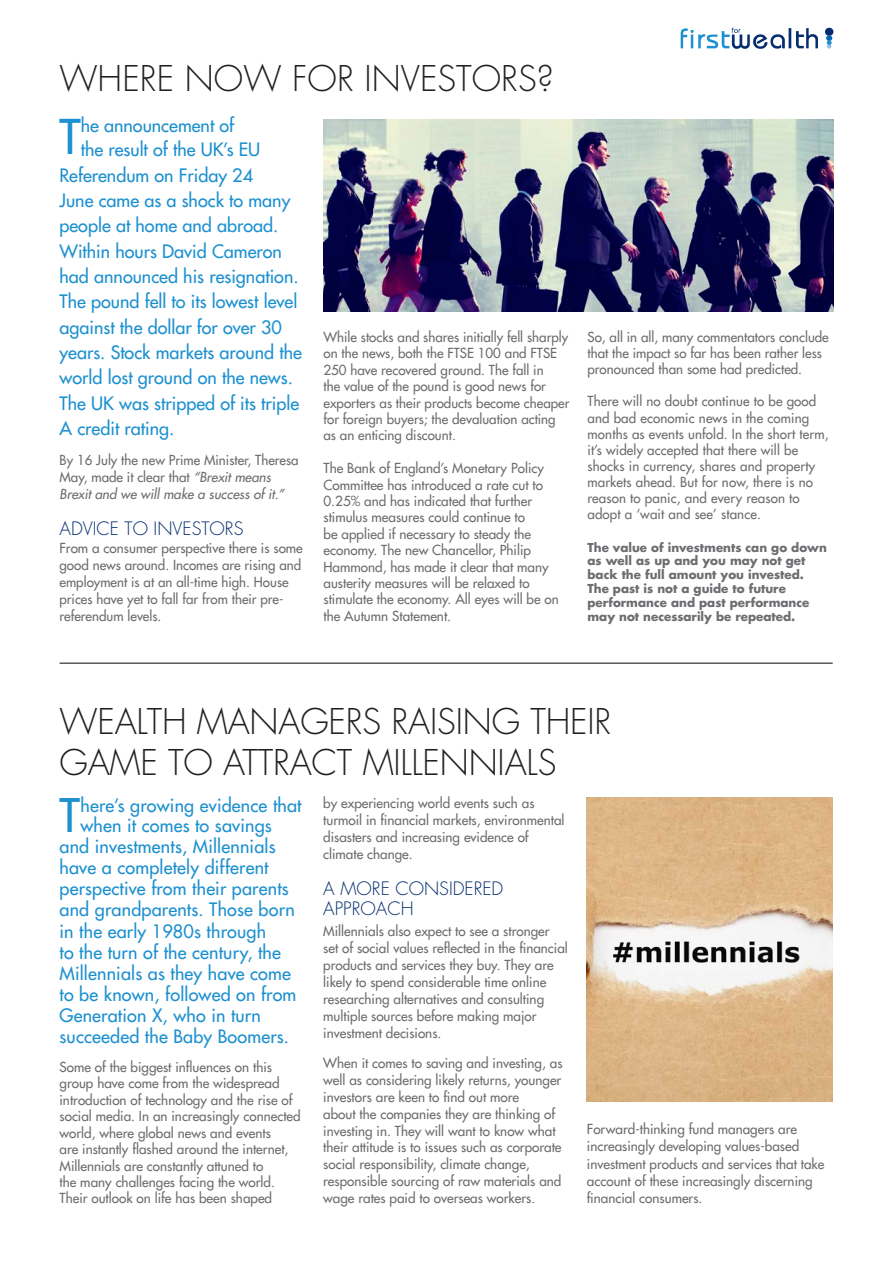
<style>
.page{position:relative;width:893px;height:1263px;background:#fff}
.page>*{position:absolute;margin:0;border:0;box-sizing:border-box;transform-origin:0 0}
.Intro_text{font:46.65px "Futura LT";color:#1d90d0}
.Intro_text-2{font:45px "Futura LT";color:#1d90d0}
.Heading_1{font:300 34.5px/41.4px "Futura LT";letter-spacing:-.005em;color:#231f20}
.Intro_text-3{font:18px "Futura LT";letter-spacing:.01em;color:#1d90d0}
.heading_2{font:300 18px/19.2px "Futura LT";color:#052d6f}
.body_text{font:300 18px "Futura LT";color:#052d6f}
.body_text-2{font:13.5px/16.4px "Futura LT";color:#6c6d70}
.body_text-3{font:700 12px/13.8px "Futura LT";color:#6c6d70}
.s1{font-style:italic}
</style>
<div class="page">
<svg style="left:681px;top:28px;width:137px;height:21px"></svg>
<svg style="left:825px;top:28px;width:8px;height:21px"></svg>
<hr style="left:60px;top:663px;width:773px;height:1px;background:#231f20">
<img style="left:587px;top:797px;width:245px;height:304px">
<img style="left:323px;top:119px;width:510px;height:192px">
<p class="Heading_1" style="left:60px;top:59px;width:496px">WHERE NOW FOR INVESTORS?</p>
<p class="Intro_text" style="left:59px;top:106px;width:23px">T</p>
<p class="Intro_text-3" style="left:81px;top:114px;width:155px">he announcement of</p>
<p class="Intro_text-3" style="left:81px;top:138px;width:181px">the result of the UK’s EU</p>
<p class="Intro_text-3" style="left:60px;top:163px;width:195px">Referendum on Friday 24</p>
<p class="Intro_text-3" style="left:60px;top:189px;width:232px">June came as a shock to many</p>
<p class="Intro_text-3" style="left:60px;top:214px;width:220px">people at home and abroad.</p>
<p class="Intro_text-3" style="left:60px;top:239px;width:224px">Within hours David Cameron</p>
<p class="Intro_text-3" style="left:60px;top:265px;width:241px">had announced his resignation.</p>
<p class="Intro_text-3" style="left:60px;top:290px;width:239px">The pound fell to its lowest level</p>
<p class="Intro_text-3" style="left:60px;top:315px;width:224px">against the dollar for over 30</p>
<p class="Intro_text-3" style="left:60px;top:341px;width:244px">years. Stock markets around the</p>
<p class="Intro_text-3" style="left:60px;top:366px;width:235px">world lost ground on the news.</p>
<p class="Intro_text-3" style="left:60px;top:391px;width:241px">The UK was stripped of its triple</p>
<p class="Intro_text-3" style="left:60px;top:417px;width:116px">A credit rating.</p>
<p class="body_text-2" style="left:60px;top:451px;width:241px;line-height:17.1px">By 16 July the new Prime Minister, Theresa<br>May, made it clear that <span class="s1">“Brexit means<br>Brexit and we will make a success of it.”</span></p>
<p class="body_text" style="left:60px;top:518px;width:186px">ADVICE TO INVESTORS</p>
<p class="body_text-2" style="left:60px;top:539px;width:245px;line-height:17.1px">From a consumer perspective there is some good news around. Incomes are rising and employment is at an all-time high. House prices have yet to fall far from their pre&shy;referendum levels.</p>
<p class="body_text-2" style="left:323px;top:329px;width:247px">While stocks and shares initially fell sharply on the news, both the FTSE 100 and FTSE 250 have recovered ground. The fall in<br>the value of the pound is good news for exporters as their products become cheaper for foreign buyers; the devaluation acting as an enticing discount.</p>
<p class="body_text-2" style="left:323px;top:460px;width:237px">The Bank of England’s Monetary Policy Committee has introduced a rate cut to 0.25% and has indicated that further stimulus measures could continue to<br>be applied if necessary to steady the economy. The new Chancellor, Philip Hammond, has made it clear that many austerity measures will be relaxed to stimulate the economy. All eyes will be on the Autumn Statement.</p>
<p class="body_text-2" style="left:587px;top:329px;width:243px">So, all in all, many commentators conclude that the impact so far has been rather less pronounced than some had predicted.</p>
<p class="body_text-2" style="left:587px;top:393px;width:243px">There will no doubt continue to be good and bad economic news in the coming months as events unfold. In the short term, it’s widely accepted that there will be shocks in currency, shares and property markets ahead. But for now, there is no reason to panic, and every reason to adopt a ‘wait and see’ stance.</p>
<p class="body_text-3" style="left:587px;top:540px;width:241px">The value of investments can go down as well as up and you may not get back the full amount you invested.<br>The past is not a guide to future performance and past performance may not necessarily be repeated.</p>
<p class="Heading_1" style="left:60px;top:701px;width:553px">WEALTH MANAGERS RAISING THEIR<br>GAME TO ATTRACT MILLENNIALS</p>
<p class="Intro_text-2" style="left:59px;top:786px;width:22px">T</p>
<p class="Intro_text-3" style="left:80px;top:793px;width:223px">here’s growing evidence that</p>
<p class="body_text-2" style="left:323px;top:794px;width:243px;line-height:17px">by experiencing world events such as turmoil in financial markets, environmental disasters and increasing evidence of climate change.</p>
<p class="heading_2" style="left:323px;top:880px;width:182px">A MORE CONSIDERED<br>APPROACH</p>
<p class="body_text-2" style="left:323px;top:922px;width:246px;line-height:17px">Millennials also expect to see a stronger set of social values reflected in the financial products and services they buy. They are likely to spend considerable time online researching alternatives and consulting multiple sources before making major investment decisions.</p>
<p class="body_text-2" style="left:323px;top:1054px;width:241px;line-height:17px">When it comes to saving and investing, as well as considering likely returns, younger investors are keen to find out more<br>about the companies they are thinking of investing in. They will want to know what their attitude is to issues such as corporate social responsibility, climate change, responsible sourcing of raw materials and wage rates paid to overseas workers.</p>
<p class="Intro_text-3" style="left:80px;top:814px;width:193px">when it comes to savings</p>
<p class="Intro_text-3" style="left:60px;top:835px;width:218px">and investments, Millennials</p>
<p class="Intro_text-3" style="left:60px;top:856px;width:211px">have a completely different</p>
<p class="Intro_text-3" style="left:60px;top:877px;width:231px">perspective from their parents</p>
<p class="Intro_text-3" style="left:60px;top:898px;width:237px">and grandparents. Those born</p>
<p class="Intro_text-3" style="left:60px;top:919px;width:208px">in the early 1980s through</p>
<p class="Intro_text-3" style="left:60px;top:940px;width:223px">to the turn of the century, the</p>
<p class="Intro_text-3" style="left:60px;top:961px;width:233px">Millennials as they have come</p>
<p class="Intro_text-3" style="left:60px;top:982px;width:238px">to be known, followed on from</p>
<p class="Intro_text-3" style="left:60px;top:1003px;width:203px">Generation X, who in turn</p>
<p class="Intro_text-3" style="left:60px;top:1024px;width:231px">succeeded the Baby Boomers.</p>
<p class="body_text-2" style="left:60px;top:1059px;width:243px">Some of the biggest influences on this group have come from the widespread introduction of technology and the rise of social media. In an increasingly connected world, where global news and events<br>are instantly flashed around the internet, Millennials are constantly attuned to<br>the many challenges facing the world.<br>Their outlook on life has been shaped</p>
<p class="body_text-2" style="left:587px;top:1120px;width:239px;line-height:17.4px">Forward-thinking fund managers are increasingly developing values-based investment products and services that take account of these increasingly discerning financial consumers.</p>
</div>
